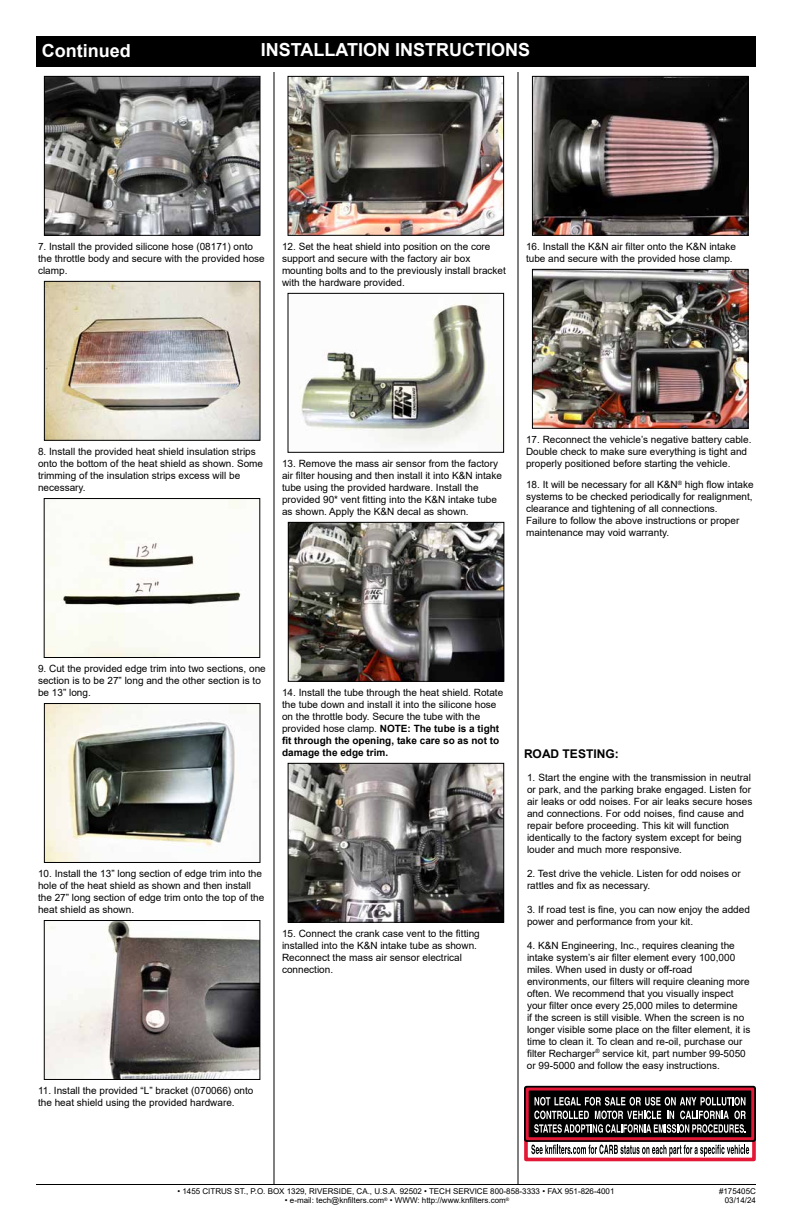
<style>
.page{position:relative;width:792px;height:1224px;background:#fff}
.page>*{position:absolute;margin:0;border:0;box-sizing:border-box;transform-origin:0 0}
.t1{font:700 18px "Arial";color:#fff}
.t2{font:700 12px "Arial";color:#000}
.t3{font:10px/12px "Arial";color:#000}
.t4{font:8px/9.6px "Arial";color:#000;text-align:right}
.s1{font-weight:700}
</style>
<div class="page">
<div style="left:36px;top:36px;width:720px;height:31px;background:#000"></div>
<hr style="left:36px;top:1184px;width:720px;height:1px;background:#000">
<hr style="left:274px;top:72px;width:1px;height:1112px;background:#000">
<hr style="left:518px;top:72px;width:1px;height:1112px;background:#000">
<div style="left:524px;top:1133px;width:232px;height:28px;border:4px solid #e31837"></div>
<div style="left:526px;top:1088px;width:228px;height:51px;background:#000"></div>
<div style="left:524px;top:1086px;width:232px;height:56px;border:5px solid #000"></div>
<div style="left:526px;top:1088px;width:228px;height:52px;border:3px solid #e31837"></div>
<svg style="left:531px;top:1145px;width:218px;height:12px"></svg>
<svg style="left:534px;top:1097px;width:212px;height:36px"></svg>
<img style="left:46px;top:78px;width:212px;height:156px">
<div style="left:44px;top:76px;width:216px;height:160px;border:1px solid #000"></div>
<img style="left:46px;top:283px;width:212px;height:156px">
<div style="left:44px;top:281px;width:216px;height:160px;border:1px solid #000"></div>
<img style="left:46px;top:500px;width:195px;height:156px">
<div style="left:44px;top:498px;width:216px;height:160px;border:1px solid #000"></div>
<img style="left:46px;top:705px;width:201px;height:156px">
<div style="left:44px;top:703px;width:216px;height:160px;border:1px solid #000"></div>
<img style="left:46px;top:922px;width:212px;height:156px">
<div style="left:44px;top:920px;width:216px;height:160px;border:1px solid #000"></div>
<img style="left:290px;top:78px;width:212px;height:156px">
<div style="left:288px;top:76px;width:216px;height:160px;border:1px solid #000"></div>
<img style="left:299px;top:303px;width:191px;height:141px">
<div style="left:288px;top:293px;width:216px;height:160px;border:1px solid #000"></div>
<img style="left:290px;top:524px;width:212px;height:156px">
<div style="left:288px;top:522px;width:216px;height:160px;border:1px solid #000"></div>
<img style="left:290px;top:765px;width:212px;height:156px">
<div style="left:288px;top:763px;width:216px;height:160px;border:1px solid #000"></div>
<img style="left:534px;top:78px;width:212px;height:156px">
<div style="left:532px;top:76px;width:216px;height:160px;border:1px solid #000"></div>
<img style="left:534px;top:271px;width:212px;height:156px">
<div style="left:532px;top:269px;width:216px;height:160px;border:1px solid #000"></div>
<h1 class="t1" style="left:42px;top:38px;width:90px">Continued</h1>
<h1 class="t1" style="left:261px;top:37px;width:271px">INSTALLATION INSTRUCTIONS</h1>
<p class="t3" style="left:38px;top:240px;width:228px">7. Install the provided silicone hose (08171) onto the throttle body and secure with the provided hose clamp.</p>
<p class="t3" style="left:282px;top:240px;width:225px">12. Set the heat shield into position on the core support and secure with the factory air box mounting bolts and to the previously install bracket with the hardware provided.</p>
<p class="t3" style="left:526px;top:240px;width:212px">16. Install the K&amp;N air filter onto the K&amp;N intake tube and secure with the provided hose clamp.</p>
<p class="t3" style="left:38px;top:445px;width:227px">8. Install the provided heat shield insulation strips onto the bottom of the heat shield as shown. Some trimming of the insulation strips excess will be necessary.</p>
<p class="t3" style="left:282px;top:457px;width:222px">13. Remove the mass air sensor from the factory air filter housing and then install it into K&amp;N intake tube using the provided hardware. Install the provided 90* vent fitting into the K&amp;N intake tube as shown. Apply the K&amp;N decal as shown.</p>
<p class="t3" style="left:526px;top:433px;width:227px">17. Reconnect the vehicle’s negative battery cable.<br>Double check to make sure everything is tight and properly positioned before starting the vehicle.</p>
<p class="t3" style="left:526px;top:479px;width:229px">18. It will be necessary for all K&amp;N<sup>®</sup> high flow intake systems to be checked periodically for realignment, clearance and tightening of all connections.<br>Failure to follow the above instructions or proper maintenance may void warranty.</p>
<p class="t3" style="left:38px;top:663px;width:229px">9. Cut the provided edge trim into two sections, one section is to be 27” long and the other section is to be 13” long.</p>
<p class="t3" style="left:282px;top:686px;width:223px">14. Install the tube through the heat shield. Rotate the tube down and install it into the silicone hose on the throttle body. Secure the tube with the provided hose clamp. <span class="s1">NOTE: The tube is a tight fit through the opening, take care so as not to damage the edge trim.</span></p>
<p class="t3" style="left:38px;top:868px;width:228px">10. Install the 13” long section of edge trim into the hole of the heat shield as shown and then install the 27” long section of edge trim onto the top of the heat shield as shown.</p>
<p class="t3" style="left:282px;top:927px;width:199px">15. Connect the crank case vent to the fitting installed into the K&amp;N intake tube as shown.<br>Reconnect the mass air sensor electrical connection.</p>
<p class="t3" style="left:38px;top:1085px;width:217px">11. Install the provided “L” bracket (070066) onto the heat shield using the provided hardware.</p>
<p class="t2" style="left:524px;top:745px;width:96px">ROAD TESTING:</p>
<p class="t3" style="left:527px;top:771px;width:227px">1. Start the engine with the transmission in neutral or park, and the parking brake engaged. Listen for air leaks or odd noises. For air leaks secure hoses and connections. For odd noises, find cause and repair before proceeding. This kit will function identically to the factory system except for being louder and much more responsive.</p>
<p class="t3" style="left:527px;top:867px;width:215px">2. Test drive the vehicle. Listen for odd noises or rattles and fix as necessary.</p>
<p class="t3" style="left:527px;top:903px;width:224px">3. If road test is fine, you can now enjoy the added power and performance from your kit.</p>
<p class="t3" style="left:527px;top:939px;width:225px">4. K&amp;N Engineering, Inc., requires cleaning the intake system’s air filter element every 100,000 miles. When used in dusty or off-road environments, our filters will require cleaning more often. We recommend that you visually inspect your filter once every 25,000 miles to determine<br>if the screen is still visible. When the screen is no longer visible some place on the filter element, it is time to clean it. To clean and re-oil, purchase our filter Recharger<sup>®</sup> service kit, part number 99-5050 or 99-5000 and follow the easy instructions.</p>
<p class="t4" style="left:177px;top:1186px;width:439px">• 1455 CITRUS ST., P.O. BOX 1329, RIVERSIDE, CA., U.S.A. 92502 • TECH SERVICE 800-858-3333 • FAX 951-826-4001</p>
<p class="t4" style="left:285px;top:1196px;width:226px">• e-mail: tech@knfilters.com<sup>®</sup> • WWW: http://www.knfilters.com<sup>®</sup></p>
<p class="t4" style="left:719px;top:1186px;width:38px">#175405C<br>03/14/24</p>
</div>
